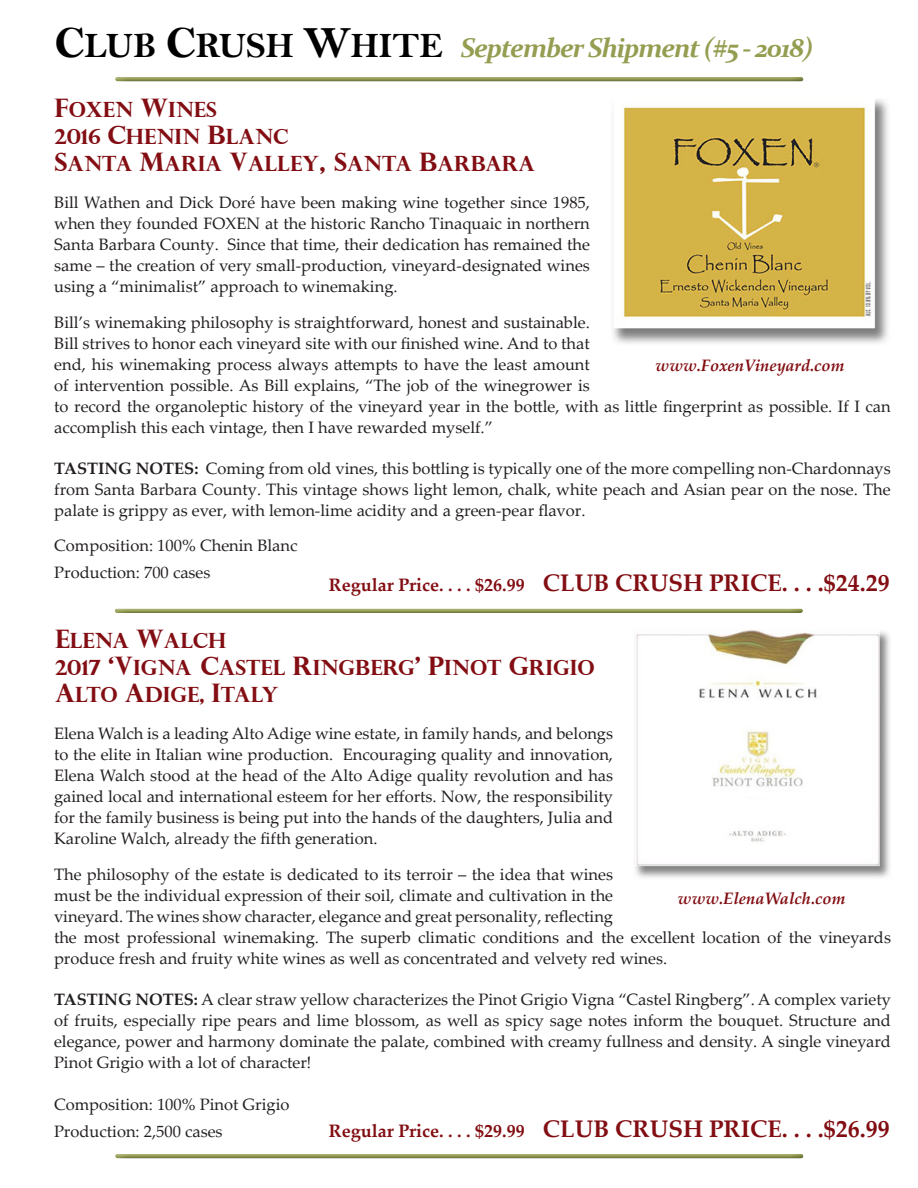
<style>
.page{position:relative;width:918px;height:1188px;background:#fff}
.page>*{position:absolute;margin:0;border:0;box-sizing:border-box;transform-origin:0 0}
.Address{font:italic 700 27px "Constantia";letter-spacing:-.05em;color:#959d51}
.Address-2{font:700 24px "Palatino Linotype";color:#820d12}
.Address-3{font:700 21px "Perpetua Titling";color:#820d12}
.Body_2{font:16.5px/21px "Palatino Linotype";color:#231f20;text-align:justify}
.Body_2-2{font:italic 700 16.5px "Palatino Linotype";color:#820d12}
.s1{font-family:"Bell MT Bold";font-weight:400;font-style:normal;font-size:45px;color:#000}
.s2{font-family:"Bell MT Bold";font-weight:400;font-style:normal;font-size:36px;color:#000}
.s3{font-size:25.5px}
.s4{font-weight:700}
.s5{font-size:18px}
</style>
<div class="page">
<div style="left:114px;top:606px;width:691px;height:8px;background:#231f20;opacity:.75"></div>
<div style="left:114px;top:75px;width:692px;height:7px;background:#231f20;opacity:.75"></div>
<div style="left:114px;top:1152px;width:692px;height:7px;background:#231f20;opacity:.75"></div>
<img style="left:635px;top:630px;width:255px;height:248px">
<img style="left:613px;top:99px;width:275px;height:245px">
<p class="Address" style="left:54px;top:29px;width:760px"><span class="s1">C</span><span class="s2">LUB</span> <span class="s1">C</span><span class="s2">RUSH</span> <span class="s1">W</span><span class="s2">HITE</span> September Shipment (#5 - 2018)</p>
<p class="Address-3" style="left:55px;top:96px;width:164px"><span class="s3">F</span>OXEN <span class="s3">W</span>INES</p>
<p class="Address-3" style="left:55px;top:123px;width:235px">2016 <span class="s3">C</span>HENIN <span class="s3">B</span>LANC</p>
<p class="Address-3" style="left:55px;top:150px;width:482px"><span class="s3">S</span>ANTA <span class="s3">M</span>ARIA <span class="s3">V</span>ALLEY<span class="s3">, S</span>ANTA <span class="s3">B</span>ARBARA</p>
<p class="Body_2" style="left:54px;top:191px;width:537px">Bill Wathen and Dick Doré have been making wine together since 1985, when they founded FOXEN at the historic Rancho Tinaquaic in northern Santa Barbara County. Since that time, their dedication has remained the same – the creation of very small-production, vineyard-designated wines using a “minimalist” approach to winemaking.</p>
<p class="Body_2" style="left:54px;top:311px;width:838px;text-align:left">Bill’s winemaking philosophy is straightforward, honest and sustainable.<br>Bill strives to honor each vineyard site with our finished wine. And to that<br>end, his winemaking process always attempts to have the least amount<br>of intervention possible. As Bill explains, “The job of the winegrower is<br>to record the organoleptic history of the vineyard year in the bottle, with as little fingerprint as possible. If I can accomplish this each vintage, then I have rewarded myself.”</p>
<p class="Body_2" style="left:54px;top:457px;width:838px"><span class="s4">TASTING NOTES:</span> Coming from old vines, this bottling is typically one of the more compelling non-Chardonnays from Santa Barbara County. This vintage shows light lemon, chalk, white peach and Asian pear on the nose. The palate is grippy as ever, with lemon-lime acidity and a green-pear flavor.</p>
<p class="Body_2" style="left:54px;top:534px;width:245px">Composition: 100% Chenin Blanc</p>
<p class="Body_2" style="left:54px;top:562px;width:158px">Production: 700 cases</p>
<p class="Body_2-2" style="left:656px;top:353px;width:190px">www.FoxenVineyard.com</p>
<p class="Address-2" style="left:329px;top:565px;width:563px"><span class="s5">Regular Price. . . . $26.99</span> CLUB CRUSH PRICE. . . .$24.29</p>
<p class="Address-3" style="left:55px;top:627px;width:173px"><span class="s3">E</span>LENA <span class="s3">W</span>ALCH</p>
<p class="Address-3" style="left:55px;top:654px;width:541px">2017 <span class="s3">‘V</span>IGNA <span class="s3">C</span>ASTEL <span class="s3">R</span>INGBERG<span class="s3">’ P</span>INOT <span class="s3">G</span>RIGIO</p>
<p class="Address-3" style="left:55px;top:681px;width:225px"><span class="s3">A</span>LTO <span class="s3">A</span>DIGE, <span class="s3">I</span>TALY</p>
<p class="Body_2" style="left:54px;top:722px;width:561px">Elena Walch is a leading Alto Adige wine estate, in family hands, and belongs to the elite in Italian wine production. Encouraging quality and innovation, Elena Walch stood at the head of the Alto Adige quality revolution and has gained local and international esteem for her efforts. Now, the responsibility for the family business is being put into the hands of the daughters, Julia and Karoline Walch, already the fifth generation.</p>
<p class="Body_2" style="left:54px;top:863px;width:839px;text-align:left">The philosophy of the estate is dedicated to its terroir – the idea that wines<br>must be the individual expression of their soil, climate and cultivation in the<br>vineyard. The wines show character, elegance and great personality, reflecting<br>the most professional winemaking. The superb climatic conditions and the excellent location of the vineyards produce fresh and fruity white wines as well as concentrated and velvety red wines.</p>
<p class="Body_2" style="left:54px;top:989px;width:838px"><span class="s4">TASTING NOTES:</span> A clear straw yellow characterizes the Pinot Grigio Vigna “Castel Ringberg”. A complex variety of fruits, especially ripe pears and lime blossom, as well as spicy sage notes inform the bouquet. Structure and elegance, power and harmony dominate the palate, combined with creamy fullness and density. A single vineyard Pinot Grigio with a lot of character!</p>
<p class="Body_2" style="left:54px;top:1093px;width:237px">Composition: 100% Pinot Grigio</p>
<p class="Body_2" style="left:54px;top:1121px;width:170px">Production: 2,500 cases</p>
<p class="Address-2" style="left:329px;top:1112px;width:563px"><span class="s5">Regular Price. . . . $29.99</span> CLUB CRUSH PRICE. . . .$26.99</p>
<p class="Body_2-2" style="left:678px;top:887px;width:169px">www.ElenaWalch.com</p>
</div>
